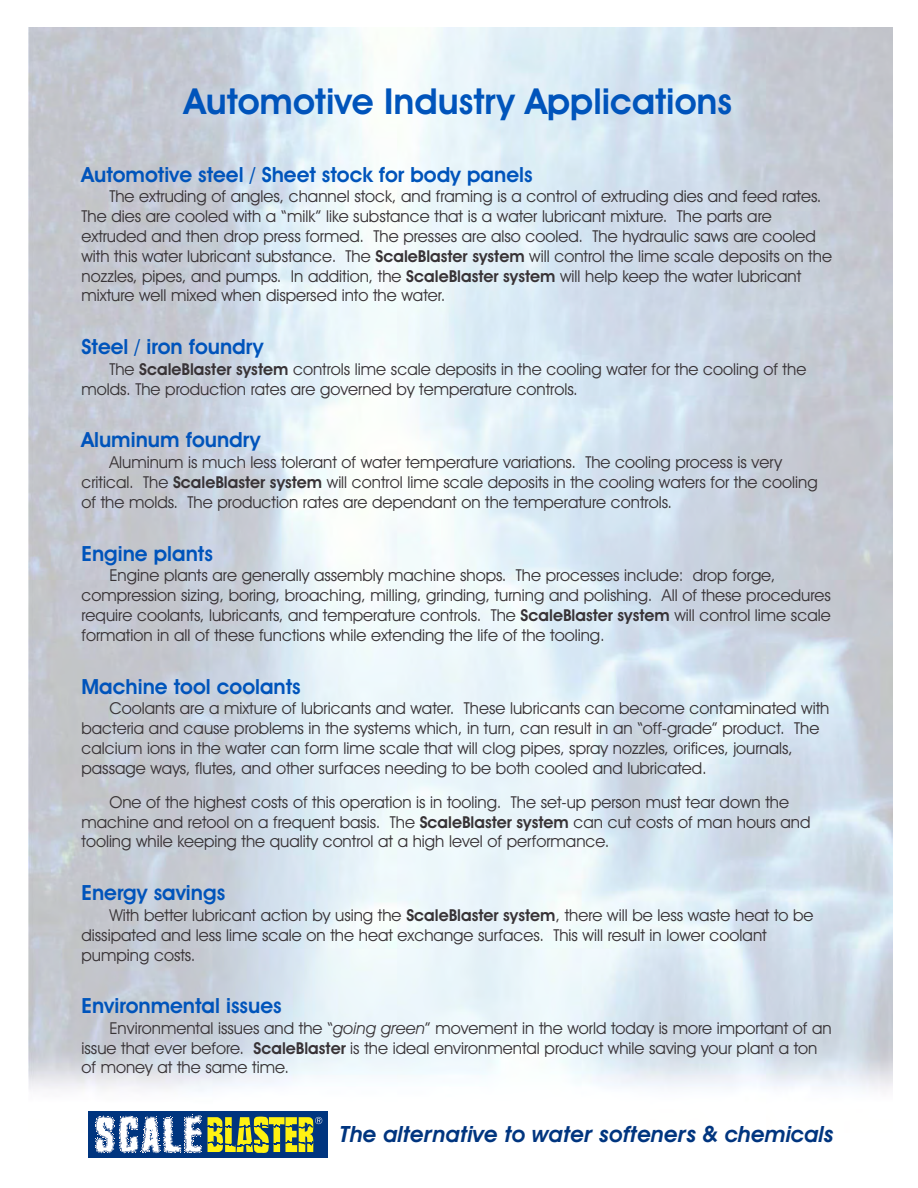
<style>
.page{position:relative;width:918px;height:1188px;background:#fff}
.page>*{position:absolute;margin:0;border:0;box-sizing:border-box;transform-origin:0 0}
.t1{font:600 36px "Avant Garde IT Cby BT";color:#0054bb}
.t2{font:italic 600 22.5px "Avant Garde IT Cby BT";color:#00357f}
.t3{font:600 21px "Avant Garde IT Cby BT";color:#0054bb}
.t4{font:16.5px/19.8px "Avant Garde IT Cby BT";color:#383336}
.s1{font-weight:600}
.s2{font-style:italic}
</style>
<div class="page">
<div style="left:88px;top:1111px;width:240px;height:47px;background:#00357f"></div>
<svg style="left:95px;top:1115px;width:227px;height:39px"></svg>
<h1 class="t1" style="left:184px;top:86px;width:550px">Automotive Industry Applications</h1>
<p class="t3" style="left:82px;top:166px;width:453px">Automotive steel / Sheet stock for body panels</p>
<p class="t4" style="left:82px;top:188px;width:752px;text-indent:28px">The extruding of angles, channel stock, and framing is a control of extruding dies and feed rates.<br>The dies are cooled with a “milk” like substance that is a water lubricant mixture. The parts are extruded and then drop press formed. The presses are also cooled. The hydraulic saws are cooled with this water lubricant substance. The <span class="s1">ScaleBlaster system</span> will control the lime scale deposits on the nozzles, pipes, and pumps. In addition, the <span class="s1">ScaleBlaster system</span> will help keep the water lubricant mixture well mixed when dispersed into the water.</p>
<p class="t3" style="left:82px;top:338px;width:184px">Steel / iron foundry</p>
<p class="t4" style="left:82px;top:361px;width:726px;text-indent:28px">The <span class="s1">ScaleBlaster system</span> controls lime scale deposits in the cooling water for the cooling of the molds. The production rates are governed by temperature controls.</p>
<p class="t3" style="left:82px;top:432px;width:181px">Aluminum foundry</p>
<p class="t4" style="left:82px;top:454px;width:738px;text-indent:28px">Aluminum is much less tolerant of water temperature variations. The cooling process is very critical. The <span class="s1">ScaleBlaster system</span> will control lime scale deposits in the cooling waters for the cooling of the molds. The production rates are dependant on the temperature controls.</p>
<p class="t3" style="left:82px;top:545px;width:133px">Engine plants</p>
<p class="t4" style="left:82px;top:567px;width:751px;text-indent:28px">Engine plants are generally assembly machine shops. The processes include: drop forge, compression sizing, boring, broaching, milling, grinding, turning and polishing. All of these procedures require coolants, lubricants, and temperature controls. The <span class="s1">ScaleBlaster system</span> will control lime scale formation in all of these functions while extending the life of the tooling.</p>
<p class="t3" style="left:82px;top:678px;width:221px">Machine tool coolants</p>
<p class="t4" style="left:82px;top:700px;width:749px;text-indent:28px">Coolants are a mixture of lubricants and water. These lubricants can become contaminated with bacteria and cause problems in the systems which, in turn, can result in an “off-grade” product. The calcium ions in the water can form lime scale that will clog pipes, spray nozzles, orifices, journals, passage ways, flutes, and other surfaces needing to be both cooled and lubricated.</p>
<p class="t4" style="left:82px;top:794px;width:730px;text-indent:28px">One of the highest costs of this operation is in tooling. The set-up person must tear down the machine and retool on a frequent basis. The <span class="s1">ScaleBlaster system</span> can cut costs of man hours and tooling while keeping the quality control at a high level of performance.</p>
<p class="t3" style="left:82px;top:884px;width:145px">Energy savings</p>
<p class="t4" style="left:82px;top:907px;width:734px;text-indent:28px">With better lubricant action by using the <span class="s1">ScaleBlaster system</span>, there will be less waste heat to be dissipated and less lime scale on the heat exchange surfaces. This will result in lower coolant pumping costs.</p>
<p class="t3" style="left:82px;top:997px;width:202px">Environmental issues</p>
<p class="t4" style="left:82px;top:1020px;width:752px;text-indent:28px">Environmental issues and the “<span class="s2">going green</span>” movement in the world today is more important of an issue that ever before. <span class="s1">ScaleBlaster</span> is the ideal environmental product while saving your plant a ton of money at the same time.</p>
<h2 class="t2" style="left:340px;top:1125px;width:496px">The alternative to water softeners &amp; chemicals</h2>
</div>
